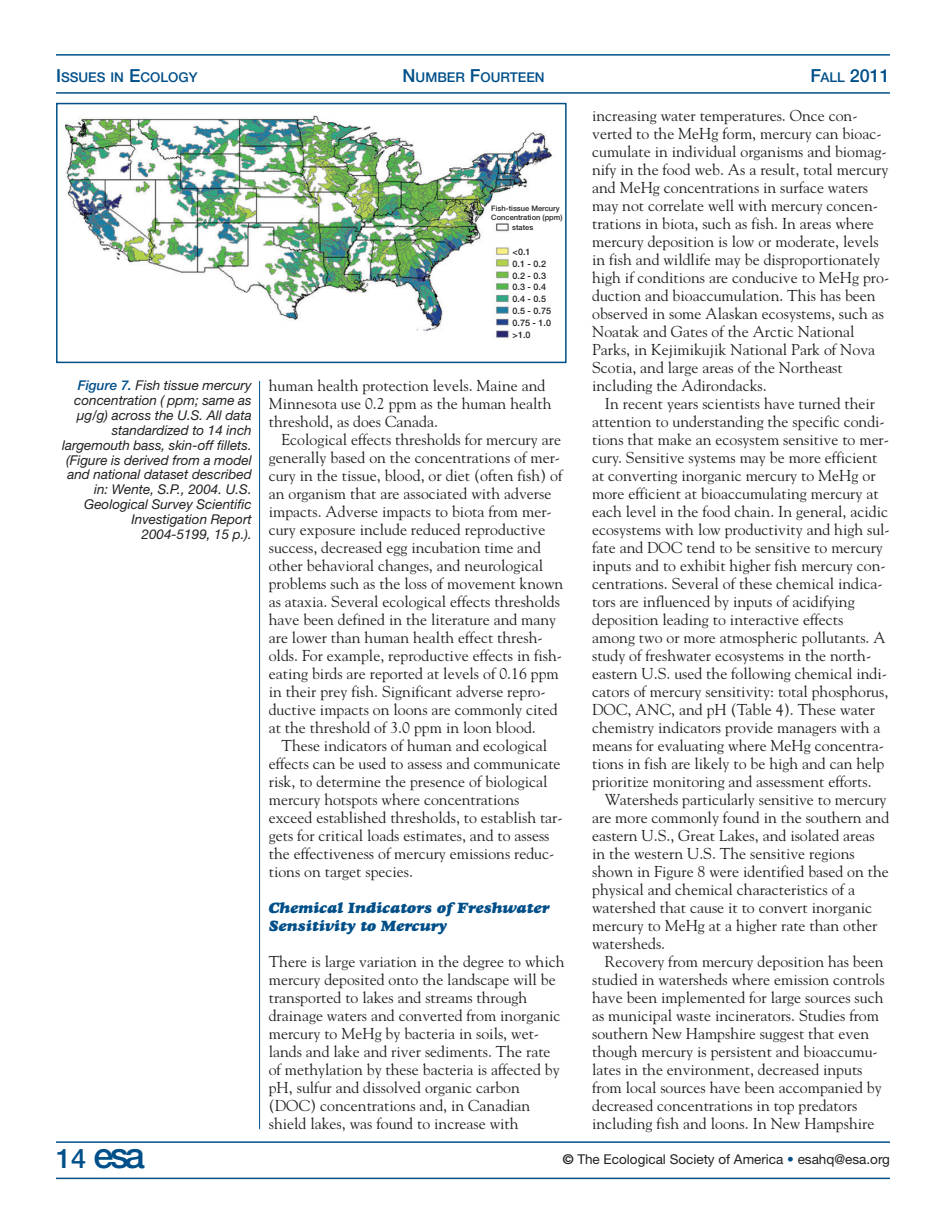
<style>
.page{position:relative;width:946px;height:1218px;background:#fff}
.page>*{position:absolute;margin:0;border:0;box-sizing:border-box;transform-origin:0 0}
.t1{font:500 36px "Helvetica Neue";color:#004f89}
.t2{font:500 18px "Helvetica Neue";color:#004f89}
.t3{font:15.75px/18px "Goudy";color:#231f20}
.t4{font:italic 15px/18px "Goudy Heavyface";color:#004f89}
.t5{font:italic 13.5px/14.9px "Helvetica Neue";color:#231f20;text-align:right}
.t6{font:13.5px "Helvetica Neue";color:#231f20}
.t7{font:500 13.5px "Helvetica Neue";color:#004f89}
.t8{font:500 9px/11.9px "Helvetica Neue";color:#231f20}
.t9{font:500 7.5px/9px "Helvetica Neue";color:#231f20}
.s1{font-size:18px}
.s2{font-size:13.5px}
.s3{font-weight:500;color:#004f89}
.s4{font-size:27px}
.s5{font-weight:700}
.s6{color:#004f89}
</style>
<div class="page">
<hr style="left:56px;top:92px;width:833px;height:2px;background:#004f89">
<hr style="left:56px;top:54px;width:833px;height:2px;background:#004f89">
<hr style="left:56px;top:1141px;width:833px;height:1px;background:#004f89">
<hr style="left:56px;top:1177px;width:833px;height:2px;background:#004f89">
<hr style="left:259px;top:381px;width:1px;height:748px;background:#004f89">
<img style="left:65px;top:115px;width:487px;height:224px">
<div style="left:56px;top:103px;width:510px;height:260px;border:2px solid #004f89"></div>
<p class="t7" style="left:56px;top:72px;width:143px"><span class="s1">I</span>SSUES IN <span class="s1">E</span>COLOGY</p>
<p class="t7" style="left:402px;top:72px;width:143px"><span class="s1">N</span>UMBER <span class="s1">F</span>OURTEEN</p>
<p class="t2" style="left:810px;top:69px;width:81px">F<span class="s2">ALL</span> 2011</p>
<p class="t5" style="left:62px;top:379px;width:191px"><span class="s3">Figure 7.</span> Fish tissue mercury concentration ( ppm; same as µg/g) across the U.S. All data standardized to 14 inch largemouth bass, skin-off fillets. (Figure is derived from a model and national dataset described in: Wente, S.P., 2004. U.S.<br>Geological Survey Scientific<br>Investigation Report<br>2004-5199, 15 p.).</p>
<p class="t9" style="left:491px;top:204px;width:73px">Fish-tissue Mercury<br>Concentration (ppm)</p>
<p class="t9" style="left:512px;top:224px;width:23px">states</p>
<p class="t8" style="left:512px;top:246px;width:40px">&lt;0.1<br>0.1 - 0.2<br>0.2 - 0.3<br>0.3 - 0.4<br>0.4 - 0.5<br>0.5 - 0.75<br>0.75 - 1.0 &gt;1.0</p>
<p class="t3" style="left:269px;top:378px;width:284px">human health protection levels. Maine and<br>Minnesota use 0.2 ppm as the human health threshold, as does Canada.</p>
<p class="t3" style="left:269px;top:432px;width:296px;text-indent:13px">Ecological effects thresholds for mercury are generally based on the concentrations of mer&shy;cury in the tissue, blood, or diet (often fish) of an organism that are associated with adverse impacts. Adverse impacts to biota from mer&shy;cury exposure include reduced reproductive success, decreased egg incubation time and other behavioral changes, and neurological problems such as the loss of movement known as ataxia. Several ecological effects thresholds have been defined in the literature and many are lower than human health effect thresh&shy;olds. For example, reproductive effects in fish&shy;eating birds are reported at levels of 0.16 ppm in their prey fish. Significant adverse repro&shy;ductive impacts on loons are commonly cited at the threshold of 3.0 ppm in loon blood.</p>
<p class="t3" style="left:269px;top:738px;width:295px;text-indent:13px">These indicators of human and ecological effects can be used to assess and communicate risk, to determine the presence of biological mercury hotspots where concentrations exceed established thresholds, to establish tar&shy;gets for critical loads estimates, and to assess the effectiveness of mercury emissions reduc&shy;tions on target species.</p>
<p class="t4" style="left:269px;top:900px;width:282px">Chemical Indicators of Freshwater<br>Sensitivity to Mercury</p>
<p class="t3" style="left:269px;top:954px;width:297px">There is large variation in the degree to which mercury deposited onto the landscape will be transported to lakes and streams through drainage waters and converted from inorganic mercury to MeHg by bacteria in soils, wet&shy;lands and lake and river sediments. The rate of methylation by these bacteria is affected by pH, sulfur and dissolved organic carbon (DOC) concentrations and, in Canadian shield lakes, was found to increase with</p>
<p class="t3" style="left:592px;top:108px;width:298px">increasing water temperatures. Once con&shy;verted to the MeHg form, mercury can bioac&shy;cumulate in individual organisms and biomag&shy;nify in the food web. As a result, total mercury and MeHg concentrations in surface waters may not correlate well with mercury concen&shy;trations in biota, such as fish. In areas where mercury deposition is low or moderate, levels in fish and wildlife may be disproportionately high if conditions are conducive to MeHg pro&shy;duction and bioaccumulation. This has been observed in some Alaskan ecosystems, such as Noatak and Gates of the Arctic National Parks, in Kejimikujik National Park of Nova Scotia, and large areas of the Northeast including the Adirondacks.</p>
<p class="t3" style="left:592px;top:396px;width:299px;text-indent:13px">In recent years scientists have turned their attention to understanding the specific condi&shy;tions that make an ecosystem sensitive to mer&shy;cury. Sensitive systems may be more efficient at converting inorganic mercury to MeHg or more efficient at bioaccumulating mercury at each level in the food chain. In general, acidic ecosystems with low productivity and high sul&shy;fate and DOC tend to be sensitive to mercury inputs and to exhibit higher fish mercury con&shy;centrations. Several of these chemical indica&shy;tors are influenced by inputs of acidifying deposition leading to interactive effects among two or more atmospheric pollutants. A study of freshwater ecosystems in the north&shy;eastern U.S. used the following chemical indi&shy;cators of mercury sensitivity: total phosphorus, DOC, ANC, and pH (Table 4). These water chemistry indicators provide managers with a means for evaluating where MeHg concentra&shy;tions in fish are likely to be high and can help prioritize monitoring and assessment efforts.</p>
<p class="t3" style="left:592px;top:792px;width:298px;text-indent:13px">Watersheds particularly sensitive to mercury are more commonly found in the southern and eastern U.S., Great Lakes, and isolated areas in the western U.S. The sensitive regions shown in Figure 8 were identified based on the physical and chemical characteristics of a watershed that cause it to convert inorganic mercury to MeHg at a higher rate than other watersheds.</p>
<p class="t3" style="left:592px;top:954px;width:294px;text-indent:13px">Recovery from mercury deposition has been studied in watersheds where emission controls have been implemented for large sources such as municipal waste incinerators. Studies from southern New Hampshire suggest that even though mercury is persistent and bioaccumu&shy;lates in the environment, decreased inputs from local sources have been accompanied by decreased concentrations in top predators including fish and loons. In New Hampshire</p>
<h1 class="t1" style="left:56px;top:1142px;width:90px"><span class="s4">14</span> esa</h1>
<p class="t6" style="left:562px;top:1154px;width:328px"><span class="s5">©</span> The Ecological Society of America <span class="s6">•</span> esahq@esa.org</p>
</div>
